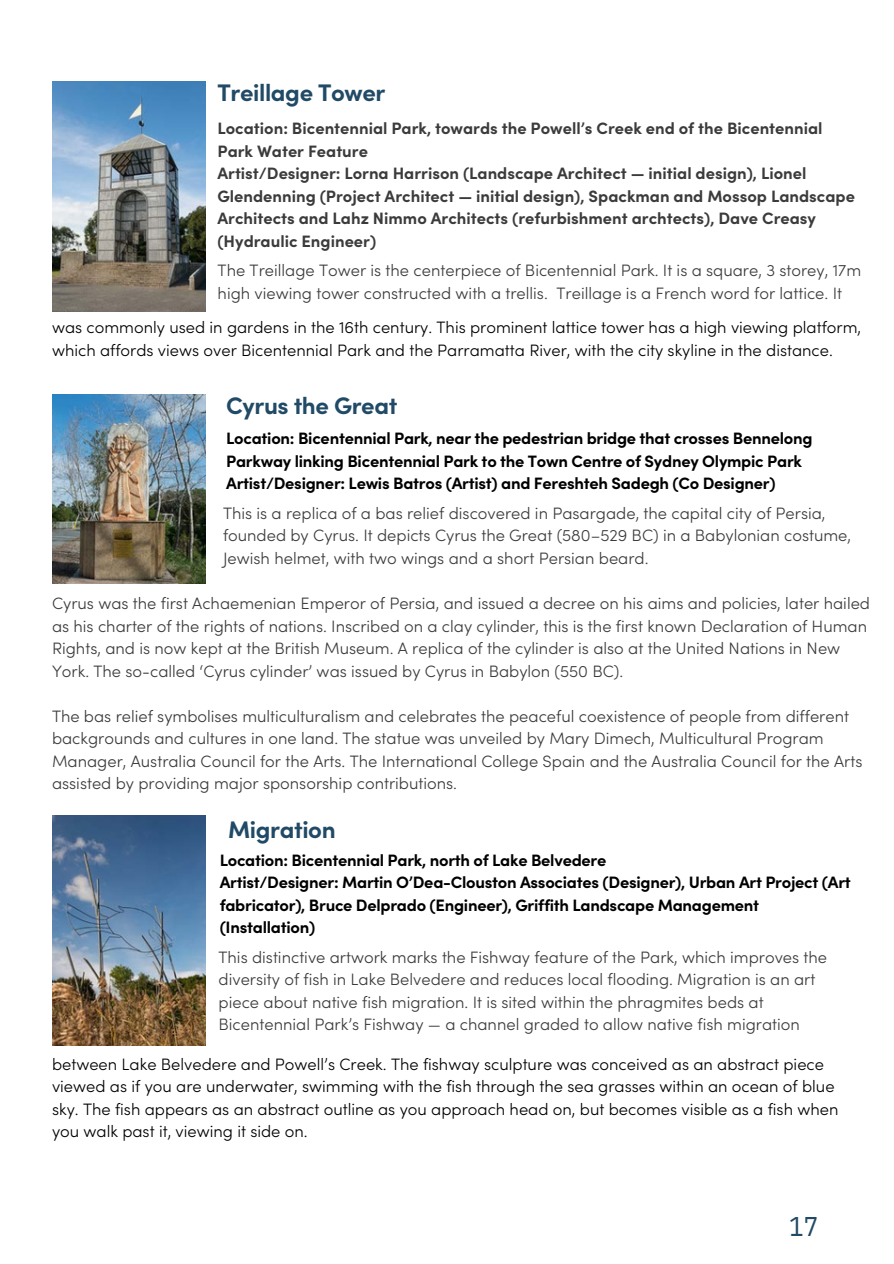
<style>
.page{position:relative;width:894px;height:1264px;background:#fff}
.page>*{position:absolute;margin:0;border:0;box-sizing:border-box;transform-origin:0 0}
.t1{font:27px "IBM Plex Sans Cond";color:#214a66}
.t2{font:700 24px "Sofia Pro";letter-spacing:-.015em;color:#214a66}
.t3{font:300 16.5px/22.5px "Sofia Pro";color:#3b3b3b}
.t4{font:300 16.5px/22.5px "Sofia Pro";color:#000}
.t5{font:700 16.5px/22.5px "Sofia Pro";letter-spacing:-.015em;color:#000}
.t6{font:700 16.5px/22.5px "Sofia Pro";color:#3b3b3b}
</style>
<div class="page">
<img style="left:52px;top:82px;width:153px;height:229px">
<img style="left:52px;top:395px;width:153px;height:189px">
<img style="left:52px;top:816px;width:153px;height:229px">
<p class="t2" style="left:217px;top:83px;width:169px">Treillage Tower</p>
<p class="t6" style="left:217px;top:119px;width:638px">Location: Bicentennial Park, towards the Powell’s Creek end of the Bicentennial Park Water Feature<br>Artist/Designer: Lorna Harrison (Landscape Architect — initial design), Lionel Glendenning (Project Architect — initial design), Spackman and Mossop Landscape Architects and Lahz Nimmo Architects (refurbishment archtects), Dave Creasy (Hydraulic Engineer)</p>
<h2 class="t3" style="left:217px;top:261px;width:644px">The Treillage Tower is the centerpiece of Bicentennial Park. It is a square, 3 storey, 17m high viewing tower constructed with a trellis. Treillage is a French word for lattice. It</h2>
<p class="t4" style="left:52px;top:318px;width:810px">was commonly used in gardens in the 16th century. This prominent lattice tower has a high viewing platform, which affords views over Bicentennial Park and the Parramatta River, with the city skyline in the distance.</p>
<h1 class="t2" style="left:226px;top:396px;width:173px">Cyrus the Great</h1>
<p class="t5" style="left:226px;top:429px;width:587px">Location: Bicentennial Park, near the pedestrian bridge that crosses Bennelong<br>Parkway linking Bicentennial Park to the Town Centre of Sydney Olympic Park<br>Artist/Designer: Lewis Batros (Artist) and Fereshteh Sadegh (Co Designer)</p>
<p class="t3" style="left:223px;top:503px;width:629px">This is a replica of a bas relief discovered in Pasargade, the capital city of Persia, founded by Cyrus. It depicts Cyrus the Great (580–529 BC) in a Babylonian costume,<br>Jewish helmet, with two wings and a short Persian beard.</p>
<p class="t3" style="left:52px;top:593px;width:819px">Cyrus was the first Achaemenian Emperor of Persia, and issued a decree on his aims and policies, later hailed as his charter of the rights of nations. Inscribed on a clay cylinder, this is the first known Declaration of Human Rights, and is now kept at the British Museum. A replica of the cylinder is also at the United Nations in New York. The so-called ‘Cyrus cylinder’ was issued by Cyrus in Babylon (550 BC).</p>
<p class="t3" style="left:52px;top:706px;width:798px">The bas relief symbolises multiculturalism and celebrates the peaceful coexistence of people from different</p>
<p class="t3" style="left:52px;top:728px;width:811px">backgrounds and cultures in one land. The statue was unveiled by Mary Dimech, Multicultural Program<br>Manager, Australia Council for the Arts. The International College Spain and the Australia Council for the Arts assisted by providing major sponsorship contributions.</p>
<p class="t2" style="left:228px;top:820px;width:109px">Migration</p>
<p class="t5" style="left:220px;top:850px;width:632px">Location: Bicentennial Park, north of Lake Belvedere<br>Artist/Designer: Martin O’Dea-Clouston Associates (Designer), Urban Art Project (Art fabricator), Bruce Delprado (Engineer), Griffith Landscape Management (Installation)</p>
<h2 class="t3" style="left:218px;top:947px;width:610px">This distinctive artwork marks the Fishway feature of the Park, which improves the</h2>
<p class="t3" style="left:218px;top:969px;width:598px">diversity of fish in Lake Belvedere and reduces local flooding. Migration is an art piece about native fish migration. It is sited within the phragmites beds at<br>Bicentennial Park’s Fishway — a channel graded to allow native fish migration</p>
<p class="t4" style="left:52px;top:1054px;width:787px">between Lake Belvedere and Powell’s Creek. The fishway sculpture was conceived as an abstract piece viewed as if you are underwater, swimming with the fish through the sea grasses within an ocean of blue sky. The fish appears as an abstract outline as you approach head on, but becomes visible as a fish when you walk past it, viewing it side on.</p>
<h2 class="t1" style="left:788px;top:1208px;width:31px">17</h2>
</div>
